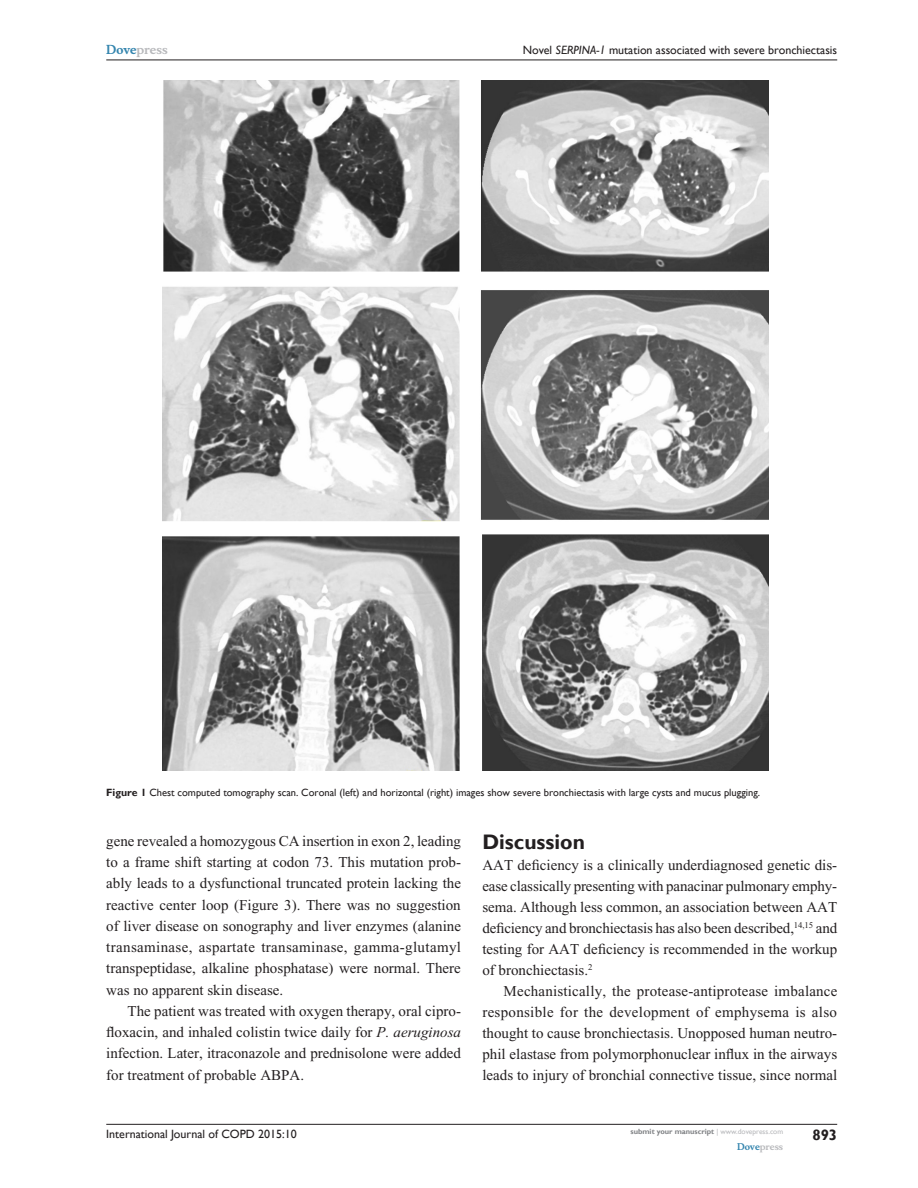
<style>
.page{position:relative;width:918px;height:1188px;background:#fff}
.page>*{position:absolute;margin:0;border:0;box-sizing:border-box;transform-origin:0 0}
.t1{font:700 21px "Gill Sans";color:#231f20}
.Tx{font:15px/21.3px "Times New Roman";color:#231f20;text-align:justify}
.TxF{font:15px/21px "Times New Roman";color:#231f20;text-align:justify}
.RunFolio-R{font:700 15px "Gill Sans";color:#231f20}
.RunH-R{font:12px "Gill Sans";color:#231f20}
.RunF-R{font:12px "Gill Sans";color:#231f20}
.RunH-Brand-R{font:700 12px "Musee";color:#b8b9bc}
.FigC{font:10.5px "Gill Sans";color:#231f20}
.RunF-Brand-R{font:700 9px "Musee";color:#b8b9bc}
.RunF-SubmityourMS-R{font:700 7.5px "Gill Sans";color:#808285}
.s1{color:#3485ae}
.s2{font-style:italic}
.s3{font-weight:700}
.s4{font-weight:400;color:#b8b9bc}
</style>
<div class="page">
<hr style="left:106px;top:1124px;width:731px;height:1px;background:#231f20">
<hr style="left:106px;top:60px;width:731px;height:1px;background:#231f20">
<img style="left:162px;top:81px;width:606px;height:690px">
<p class="RunH-Brand-R" style="left:106px;top:43px;width:63px"><span class="s1">Dove</span>press</p>
<p class="RunH-R" style="left:523px;top:43px;width:316px">Novel <span class="s2">SERPINA-1</span> mutation associated with severe bronchiectasis</p>
<p class="FigC" style="left:106px;top:787px;width:655px"><span class="s3">Figure 1</span> Chest computed tomography scan. Coronal (left) and horizontal (right) images show severe bronchiectasis with large cysts and mucus plugging.</p>
<p class="Tx" style="left:106px;top:830px;width:356px">gene revealed a homozygous CA insertion in exon 2, leading to a frame shift starting at codon 73. This mutation prob&shy;ably leads to a dysfunctional truncated protein lacking the reactive center loop (Figure 3). There was no suggestion of liver disease on sonography and liver enzymes (alanine transaminase, aspartate transaminase, gamma-glutamyl transpeptidase, alkaline phosphatase) were normal. There was no apparent skin disease.</p>
<p class="Tx" style="left:106px;top:1000px;width:356px;text-indent:21px">The patient was treated with oxygen therapy, oral cipro&shy;floxacin, and inhaled colistin twice daily for <span class="s2">P. aeruginosa </span>infection. Later, itraconazole and prednisolone were added for treatment of probable ABPA.</p>
<h1 class="t1" style="left:482px;top:829px;width:104px">Discussion</h1>
<p class="TxF" style="left:482px;top:854px;width:356px">AAT deficiency is a clinically underdiagnosed genetic dis&shy;ease classically presenting with panacinar pulmonary emphy&shy;sema. Although less common, an association between AAT deficiency and bronchiectasis has also been described,<sup>14,15</sup> and testing for AAT deficiency is recommended in the workup of bronchiectasis.<sup>2</sup></p>
<p class="Tx" style="left:482px;top:980px;width:357px;text-indent:21px">Mechanistically, the protease-antiprotease imbalance responsible for the development of emphysema is also thought to cause bronchiectasis. Unopposed human neutro&shy;phil elastase from polymorphonuclear influx in the airways leads to injury of bronchial connective tissue, since normal</p>
<p class="RunF-R" style="left:106px;top:1127px;width:192px">International Journal of COPD 2015:10</p>
<p class="RunF-SubmityourMS-R" style="left:631px;top:1127px;width:154px">submit your manuscript <span class="s4">| www.dovepress.com</span></p>
<p class="RunF-Brand-R" style="left:737px;top:1141px;width:48px"><span class="s1">Dove</span>press</p>
<p class="RunFolio-R" style="left:812px;top:1126px;width:26px">893</p>
</div>
